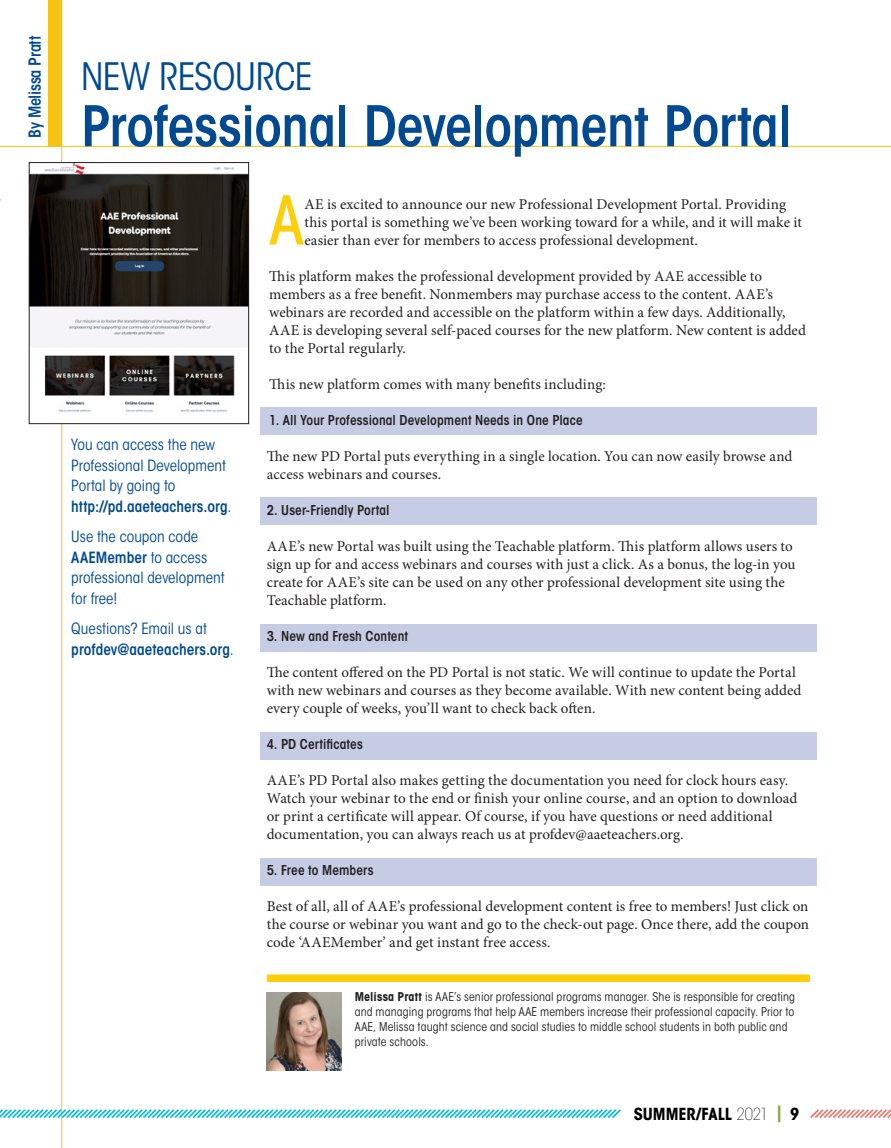
<style>
.page{position:relative;width:891px;height:1148px;background:#fff}
.page>*{position:absolute;margin:0;border:0;box-sizing:border-box;transform-origin:0 0}
.Drop_Cap{font:500 condensed 66.9px "ITC Avant Garde Std";color:#fece08}
.Headline_2{font:600 condensed 55.5px "ITC Avant Garde Std";letter-spacing:-.01em;color:#014990}
.Headline_2-2{font:condensed 37.5px "ITC Avant Garde Std";letter-spacing:-.005em;color:#014990}
.t1{font:700 condensed 16.5px "ITC Avant Garde Std";letter-spacing:-.005em;color:#000}
.Headline{font:600 condensed 16.5px "ITC Avant Garde Std";letter-spacing:-.02em;color:#014990}
.sans_body_copy{font:condensed 15.45px/20.5px "ITC Avant Garde Std";color:#014990}
.sans_body_copy-2{font:600 condensed 15.45px/20.5px "ITC Avant Garde Std";letter-spacing:.005em;color:#014990}
.Body_Text{font:15px/18px "Minion Pro";letter-spacing:.005em;color:#231f20}
.Drop_Cap-2{font:15px/18px "Minion Pro";color:#231f20}
.blue_sans_body{font:600 condensed 13.5px "ITC Avant Garde Std";letter-spacing:.01em;color:#231f20}
.Byline___notes{font:condensed 12px/15px "ITC Avant Garde Std";letter-spacing:.01em;color:#231f20}
.s1{font-weight:600}
.s2{font-weight:400}
.s3{font-weight:700}
.s4{font-weight:200}
.s5{color:#78a22d}
</style>
<div class="page">
<div style="left:260px;top:408px;width:557px;height:27px;background:#c5cce3"></div>
<div style="left:260px;top:498px;width:557px;height:27px;background:#c5cce3"></div>
<div style="left:260px;top:624px;width:557px;height:27px;background:#c5cce3"></div>
<div style="left:260px;top:732px;width:557px;height:27px;background:#c5cce3"></div>
<div style="left:260px;top:858px;width:557px;height:27px;background:#c5cce3"></div>
<hr style="left:61px;top:0;width:1px;height:1148px;background:#f7c312">
<div style="left:49px;top:0;width:13px;height:146px;background:#f7c312"></div>
<hr style="left:0;top:146px;width:891px;height:1px;background:#f7c312">
<div style="left:267px;top:974px;width:543px;height:8px;background:#fece08"></div>
<img style="left:267px;top:992px;width:74px;height:78px">
<img style="left:31px;top:164px;width:216px;height:258px">
<div style="left:29px;top:162px;width:220px;height:262px;border:1px solid #231f20"></div>
<svg style="left:810px;top:1109px;width:81px;height:9px"></svg>
<svg style="left:0;top:1107px;width:621px;height:13px"></svg>
<p class="Headline" style="left:25px;top:138px;width:103px;rotate:-90deg">By Melissa Pratt</p>
<p class="Headline_2-2" style="left:81px;top:54px;width:233px">NEW RESOURCE</p>
<p class="Headline_2" style="left:81px;top:91px;width:712px">Professional Development Portal</p>
<p class="sans_body_copy" style="left:71px;top:434px;width:162px">You can access the new<br>Professional Development<br>Portal by going to <span class="s1">http://pd.aaeteachers.org</span>.</p>
<p class="sans_body_copy" style="left:71px;top:526px;width:155px">Use the coupon code<br><span class="s1">AAEMember</span> to access professional development for free!</p>
<p class="sans_body_copy-2" style="left:71px;top:618px;width:164px"><span class="s2">Questions? Email us at </span>profdev@aaeteachers.org<span class="s2">.</span></p>
<p class="Drop_Cap" style="left:269px;top:179px;width:36px">A</p>
<p class="Drop_Cap-2" style="left:304px;top:195px;width:499px">AE is excited to announce our new Professional Development Portal. Providing this portal is something we’ve been working toward for a while, and it will make it easier than ever for members to access professional development.</p>
<p class="Body_Text" style="left:269px;top:267px;width:538px">This platform makes the professional development provided by AAE accessible to members as a free benefit. Nonmembers may purchase access to the content. AAE’s webinars are recorded and accessible on the platform within a few days. Additionally, AAE is developing several self-paced courses for the new platform. New content is added to the Portal regularly.</p>
<p class="Body_Text" style="left:269px;top:375px;width:338px">This new platform comes with many benefits including:</p>
<p class="blue_sans_body" style="left:269px;top:411px;width:315px">1. All Your Professional Development Needs in One Place</p>
<p class="Body_Text" style="left:267px;top:447px;width:527px">The new PD Portal puts everything in a single location. You can now easily browse and access webinars and courses.</p>
<p class="blue_sans_body" style="left:267px;top:501px;width:124px">2. User-Friendly Portal</p>
<p class="Body_Text" style="left:267px;top:537px;width:530px">AAE’s new Portal was built using the Teachable platform. This platform allows users to sign up for and access webinars and courses with just a click. As a bonus, the log-in you create for AAE’s site can be used on any other professional development site using the Teachable platform.</p>
<p class="blue_sans_body" style="left:267px;top:627px;width:143px">3. New and Fresh Content</p>
<p class="Body_Text" style="left:267px;top:663px;width:536px">The content offered on the PD Portal is not static. We will continue to update the Portal with new webinars and courses as they become available. With new content being added every couple of weeks, you’ll want to check back often.</p>
<p class="blue_sans_body" style="left:267px;top:735px;width:98px">4. PD Certificates</p>
<p class="Body_Text" style="left:267px;top:771px;width:532px">AAE’s PD Portal also makes getting the documentation you need for clock hours easy.<br>Watch your webinar to the end or finish your online course, and an option to download or print a certificate will appear. Of course, if you have questions or need additional documentation, you can always reach us at profdev@aaeteachers.org.</p>
<p class="blue_sans_body" style="left:267px;top:861px;width:108px">5. Free to Members</p>
<p class="Body_Text" style="left:267px;top:897px;width:544px;text-align:justify">Best of all, all of AAE’s professional development content is free to members! Just click on the course or webinar you want and go to the check-out page. Once there, add the coupon code ‘AAEMember’ and get instant free access.</p>
<p class="Byline___notes" style="left:355px;top:989px;width:442px"><span class="s3">Melissa Pratt</span> is AAE’s senior professional programs manager. She is responsible for creating and managing programs that help AAE members increase their professional capacity. Prior to AAE, Melissa taught science and social studies to middle school students in both public and private schools.</p>
<p class="t1" style="left:634px;top:1103px;width:167px">SUMMER/FALL <span class="s4">2021</span> <span class="s5">|</span> 9</p>
</div>
